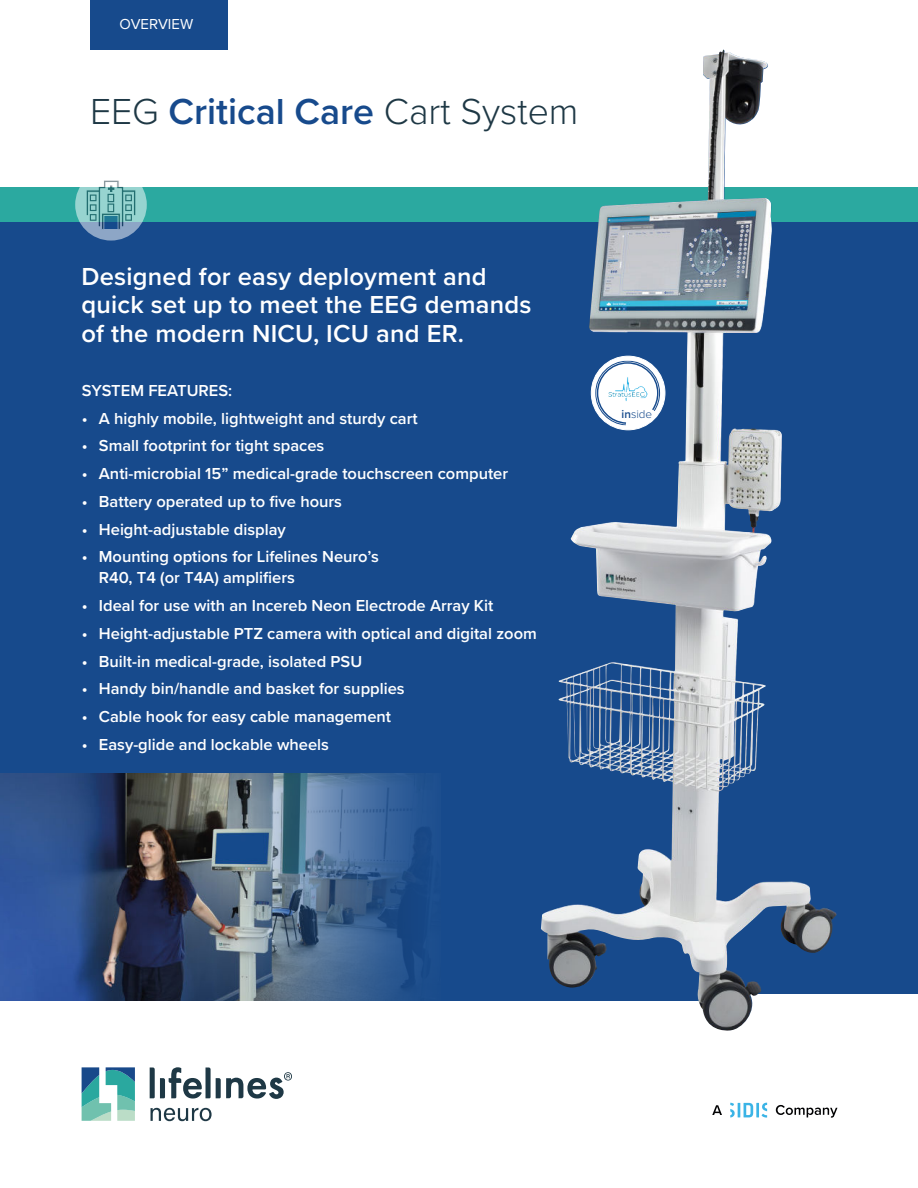
<style>
.page{position:relative;width:918px;height:1188px;background:#fff}
.page>*{position:absolute;margin:0;border:0;box-sizing:border-box;transform-origin:0 0}
.t1{font:300 37.5px "Proxima Nova";color:#1e3845}
.t2{font:600 25.5px/28.5px "Proxima Nova";letter-spacing:.01em;color:#fff}
.t3{font:600 16.5px/21px "Proxima Nova";color:#fff}
.t4{font:15px "Proxima Nova";color:#fff}
.t5{font:300 11.7px "Proxima Nova";color:#164a8c}
.s1{font-weight:600;color:#174a8c}
.s2{font-weight:600}
</style>
<div class="page">
<div style="left:0;top:187px;width:918px;height:35px;background:#2ba9a0"></div>
<div style="left:145px;top:222px;width:773px;height:772px;background:#174a8c"></div>
<div style="left:0;top:222px;width:706px;height:778px;background:#174a8c"></div>
<div style="left:90px;top:0;width:138px;height:49px;background:#174a8c"></div>
<img style="left:0;top:774px;width:426px;height:226px">
<img style="left:541px;top:51px;width:296px;height:980px">
<svg style="left:712px;top:1105px;width:10px;height:10px"></svg>
<svg style="left:776px;top:1105px;width:61px;height:13px"></svg>
<svg style="left:730px;top:1103px;width:37px;height:15px"></svg>
<svg style="left:151px;top:1108px;width:61px;height:13px"></svg>
<svg style="left:82px;top:1067px;width:53px;height:54px"></svg>
<svg style="left:150px;top:1067px;width:142px;height:32px"></svg>
<svg style="left:75px;top:169px;width:72px;height:72px"></svg>
<svg style="left:86px;top:180px;width:50px;height:50px"></svg>
<p class="t4" style="left:120px;top:18px;width:75px">OVERVIEW</p>
<h1 class="t1" style="left:90px;top:96px;width:490px">EEG <span class="s1">Critical Care</span> Cart System</h1>
<h2 class="t2" style="left:81px;top:264px;width:452px">Designed for easy deployment and quick set up to meet the EEG demands of the modern NICU, ICU and ER.</h2>
<p class="t3" style="left:82px;top:381px;width:152px">SYSTEM FEATURES:</p>
<p class="t3" style="left:82px;top:409px;width:337px">• A highly mobile, lightweight and sturdy cart</p>
<p class="t3" style="left:82px;top:436px;width:244px">• Small footprint for tight spaces</p>
<p class="t3" style="left:82px;top:464px;width:428px">• Anti-microbial 15” medical-grade touchscreen computer</p>
<p class="t3" style="left:82px;top:492px;width:262px">• Battery operated up to five hours</p>
<p class="t3" style="left:82px;top:520px;width:205px">• Height-adjustable display</p>
<p class="t3" style="left:99px;top:547px;width:282px;text-indent:-17px">• Mounting options for Lifelines Neuro’s<br>R40, T4 (or T4A) amplifiers</p>
<p class="t3" style="left:82px;top:596px;width:413px">• Ideal for use with an Incereb Neon Electrode Array Kit</p>
<p class="t3" style="left:82px;top:624px;width:457px">• Height-adjustable PTZ camera with optical and digital zoom</p>
<p class="t3" style="left:82px;top:652px;width:282px">• Built-in medical-grade, isolated PSU</p>
<p class="t3" style="left:82px;top:679px;width:324px">• Handy bin/handle and basket for supplies</p>
<p class="t3" style="left:82px;top:707px;width:311px">• Cable hook for easy cable management</p>
<p class="t3" style="left:82px;top:735px;width:249px">• Easy-glide and lockable wheels</p>
<p class="t5" style="left:622px;top:409px;width:32px"><span class="s2">in</span>side</p>
</div>
